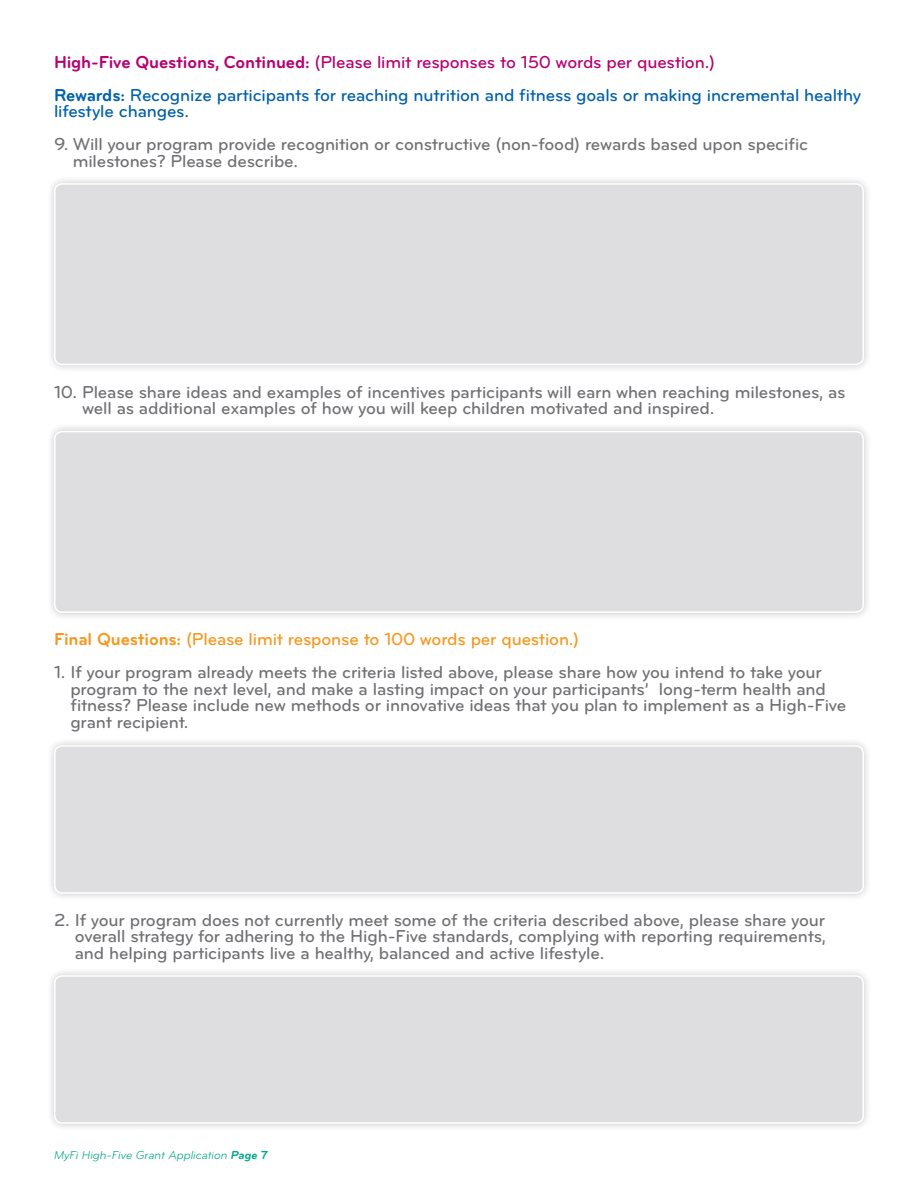
<style>
.page{position:relative;width:918px;height:1188px;background:#fff}
.page>*{position:absolute;margin:0;border:0;box-sizing:border-box;transform-origin:0 0}
.t1{font:500 18px/16.5px "Bryant Pro";letter-spacing:-.01em;color:#717074}
.t2{font:500 18px/16.5px "Bryant Pro";letter-spacing:-.01em;color:#0161aa}
.t3{font:500 18px "Bryant Pro";letter-spacing:-.01em;color:#b60172}
.t4{font:500 18px "Bryant Pro";letter-spacing:-.01em;color:#f7971d}
.t5{font:italic 12px "Bryant Pro";letter-spacing:-.01em;color:#00a786}
.s1{font-weight:700}
</style>
<div class="page">
<div style="left:46px;top:175px;width:826px;height:198px;background:#231f20;opacity:.25"></div>
<div style="left:55px;top:184px;width:808px;height:180px;background:#dedee1;border-radius:8px"></div>
<div style="left:54px;top:183px;width:810px;height:182px;border:2px solid #fff;border-radius:8px"></div>
<div style="left:46px;top:423px;width:826px;height:198px;background:#231f20;opacity:.25"></div>
<div style="left:55px;top:432px;width:808px;height:180px;background:#dedee1;border-radius:8px"></div>
<div style="left:54px;top:431px;width:810px;height:182px;border:2px solid #fff;border-radius:8px"></div>
<div style="left:46px;top:737px;width:826px;height:165px;background:#231f20;opacity:.25"></div>
<div style="left:55px;top:746px;width:808px;height:147px;background:#dedee1;border-radius:8px"></div>
<div style="left:54px;top:745px;width:810px;height:149px;border:2px solid #fff;border-radius:8px"></div>
<div style="left:46px;top:967px;width:826px;height:165px;background:#231f20;opacity:.25"></div>
<div style="left:55px;top:976px;width:808px;height:147px;background:#dedee1;border-radius:8px"></div>
<div style="left:54px;top:975px;width:810px;height:149px;border:2px solid #fff;border-radius:8px"></div>
<p class="t3" style="left:54px;top:52px;width:662px"><span class="s1">High-Five Questions, Continued:</span> (Please limit responses to 150 words per question.)</p>
<p class="t2" style="left:54px;top:87px;width:809px"><span class="s1">Rewards:</span> Recognize participants for reaching nutrition and fitness goals or making incremental healthy lifestyle changes.</p>
<p class="t1" style="left:73px;top:136px;width:737px;text-indent:-19px">9. Will your program provide recognition or constructive (non-food) rewards based upon specific milestones? Please describe.</p>
<p class="t1" style="left:82px;top:384px;width:765px;text-indent:-28px">10. Please share ideas and examples of incentives participants will earn when reaching milestones, as well as additional examples of how you will keep children motivated and inspired.</p>
<p class="t4" style="left:54px;top:630px;width:527px"><span class="s1">Final Questions:</span> (Please limit response to 100 words per question.)</p>
<p class="t1" style="left:70px;top:664px;width:777px;text-indent:-16px">1. If your program already meets the criteria listed above, please share how you intend to take your program to the next level, and make a lasting impact on your participants’ long-term health and fitness? Please include new methods or innovative ideas that you plan to implement as a High-Five grant recipient.</p>
<p class="t1" style="left:75px;top:912px;width:753px;text-align:justify;text-indent:-21px">2. If your program does not currently meet some of the criteria described above, please share your overall strategy for adhering to the High-Five standards, complying with reporting requirements, and helping participants live a healthy, balanced and active lifestyle.</p>
<p class="t5" style="left:54px;top:1148px;width:215px">MyFi High-Five Grant Application <span class="s1">Page 7</span></p>
</div>
